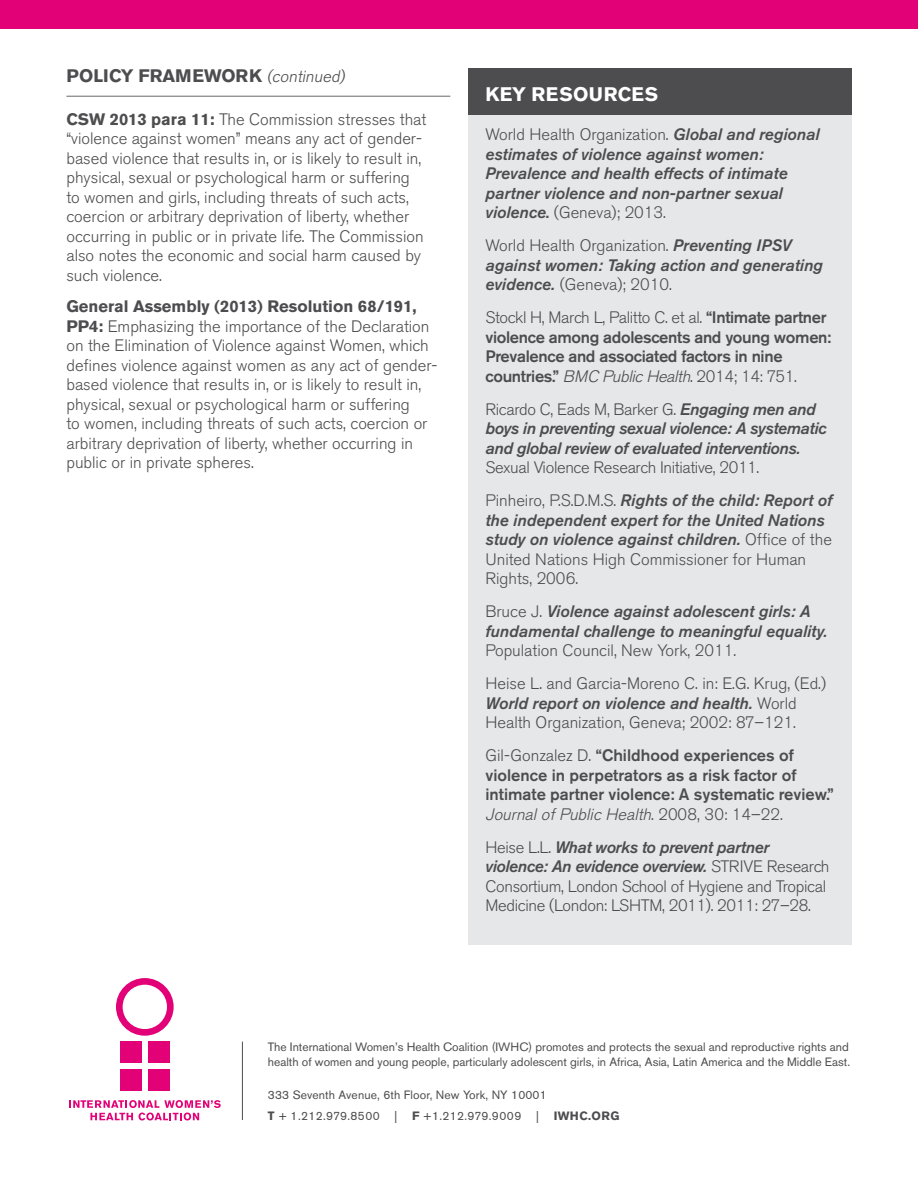
<style>
.page{position:relative;width:918px;height:1188px;background:#fff}
.page>*{position:absolute;margin:0;border:0;box-sizing:border-box;transform-origin:0 0}
.t1{font:700 19.5px "Akzidenz Grotesk BE";letter-spacing:.02em;color:#fff}
.t2{font:700 18px "Akzidenz Grotesk BE";color:#4d4d4f}
.t3{font:300 16.5px/19.5px "Akzidenz Grotesk BE";color:#4d4d4f}
.t4{font:italic 500 16.5px/19.5px "Akzidenz Grotesk BE";color:#4d4d4f}
.t5{font:300 16.5px/19.5px "Akzidenz Grotesk BE";letter-spacing:-.02em;color:#4d4d4f}
.t6{font:500 16.5px/19.5px "Akzidenz Grotesk BE";letter-spacing:-.02em;color:#4d4d4f}
.t7{font:500 16.5px/19.5px "Akzidenz Grotesk BE";color:#4d4d4f}
.t8{font:italic 500 16.5px/19.5px "Akzidenz Grotesk BE";letter-spacing:-.02em;color:#4d4d4f}
.t9{font:12px/21px "Akzidenz Grotesk BE";color:#4d4d4f}
.s1{font-weight:300;font-style:italic;font-size:16.5px}
.s2{font-weight:700}
.s3{font-weight:300;font-style:normal}
.s4{font-style:normal}
.s5{font-weight:300}
.s6{font-weight:300;font-style:italic}
.s7{font-weight:500;font-style:italic}
</style>
<div class="page">
<hr style="left:66px;top:96px;width:384px;height:1px;background:#000">
<div style="left:0;top:0;width:918px;height:29px;background:#e20177"></div>
<div style="left:468px;top:68px;width:383px;height:877px;background:#e6e7e8"></div>
<div style="left:468px;top:68px;width:383px;height:46px;background:#4d4d4f"></div>
<svg style="left:69px;top:1100px;width:152px;height:20px"></svg>
<div style="left:120px;top:1041px;width:22px;height:22px;background:#e20177"></div>
<div style="left:148px;top:1041px;width:21px;height:22px;background:#e20177"></div>
<div style="left:148px;top:1069px;width:21px;height:21px;background:#e20177"></div>
<div style="left:120px;top:1069px;width:22px;height:21px;background:#e20177"></div>
<svg style="left:116px;top:978px;width:58px;height:58px"></svg>
<hr style="left:242px;top:1042px;width:1px;height:78px;background:#4d4d4f">
<p class="t2" style="left:66px;top:65px;width:283px">POLICY FRAMEWORK <span class="s1">(continued)</span></p>
<p class="t3" style="left:66px;top:110px;width:361px"><span class="s2">CSW 2013 para 11:</span> The Commission stresses that “violence against women” means any act of gender&shy;based violence that results in, or is likely to result in, physical, sexual or psychological harm or suffering to women and girls, including threats of such acts, coercion or arbitrary deprivation of liberty, whether occurring in public or in private life. The Commission also notes the economic and social harm caused by such violence.</p>
<p class="t3" style="left:66px;top:297px;width:372px"><span class="s2">General Assembly (2013) Resolution 68/191, PP4:</span> Emphasizing the importance of the Declaration on the Elimination of Violence against Women, which defines violence against women as any act of gender&shy;based violence that results in, or is likely to result in, physical, sexual or psychological harm or suffering<br>to women, including threats of such acts, coercion or arbitrary deprivation of liberty, whether occurring in public or in private spheres.</p>
<p class="t1" style="left:485px;top:83px;width:174px">KEY RESOURCES</p>
<p class="t4" style="left:485px;top:125px;width:336px"><span class="s3">World Health Organization.</span> Global and regional estimates of violence against women:<br>Prevalence and health effects of intimate partner violence and non-partner sexual violence<span class="s4">.</span> <span class="s3">(Geneva); 2013.</span></p>
<p class="t4" style="left:485px;top:236px;width:339px"><span class="s3">World Health Organization.</span> Preventing IPSV against women: Taking action and generating evidence. <span class="s3">(Geneva); 2010.</span></p>
<p class="t6" style="left:485px;top:308px;width:347px"><span class="s5">Stockl H, March L, Palitto C. et al.</span> “Intimate partner violence among adolescents and young women:<br>Prevalence and associated factors in nine countries.” <span class="s6">BMC PublicHealth</span><span class="s5">. 2014; 14: 751.</span></p>
<p class="t8" style="left:485px;top:400px;width:342px"><span class="s3">Ricardo C, Eads M, Barker G.</span> Engaging men and boys in preventing sexual violence: A systematic and global review of evaluated interventions.</p>
<p class="t5" style="left:485px;top:451px;width:348px;line-height:33px">Sexual Violence Research Initiative, 2011.<br>Pinheiro, P.S.D.M.S. <span class="s7">Rights of the child: Report of</span></p>
<p class="t4" style="left:485px;top:511px;width:348px">the independent expert for the United Nations study on violence against children. <span class="s3">Office of the United Nations High Commissioner for Human Rights, 2006.</span></p>
<p class="t4" style="left:485px;top:602px;width:344px"><span class="s3">Bruce J.</span> Violence against adolescent girls: A fundamental challenge to meaningful equality.</p>
<p class="t3" style="left:485px;top:635px;width:342px;line-height:33px">Population Council, New York, 2011.<br>Heise L. and Garcia-Moreno C. in: E.G. Krug, (Ed.)</p>
<p class="t3" style="left:485px;top:694px;width:313px"><span class="s7">World report on violence and health.</span> World<br>Health Organization, Geneva; 2002: 87–121.</p>
<p class="t7" style="left:485px;top:746px;width:350px"><span class="s5">Gil-Gonzalez D.</span> “Childhood experiences of violence in perpetrators as a risk factor of intimate partner violence: A systematic review.” <span class="s6">JournalofPublic Health</span><span class="s5">. 2 0 0 8 , 3 0 : 1 4 – 2 2 .</span></p>
<p class="t5" style="left:485px;top:838px;width:346px">Heise L.L. <span class="s7">What works to prevent partner violence: An evidence overview.</span> STRIVE Research Consortium, London School of Hygiene and Tropical Medicine (London: LSHTM, 2011). 2011: 27–28.</p>
<p class="t9" style="left:268px;top:1039px;width:584px;line-height:15px">The International Women’s Health Coalition (IWHC) promotes and protects the sexual and reproductive rights and health of women and young people, particularly adolescent girls, in Africa, Asia, Latin America and the Middle East.</p>
<p class="t9" style="left:268px;top:1085px;width:334px">333 Seventh Avenue, 6th Floor, New York, NY 10001<br><span class="s2">T</span> + 1.212.979.8500 | <span class="s2">F</span> +1.212.979.9009 | <span class="s2">iwhc.org</span></p>
</div>
